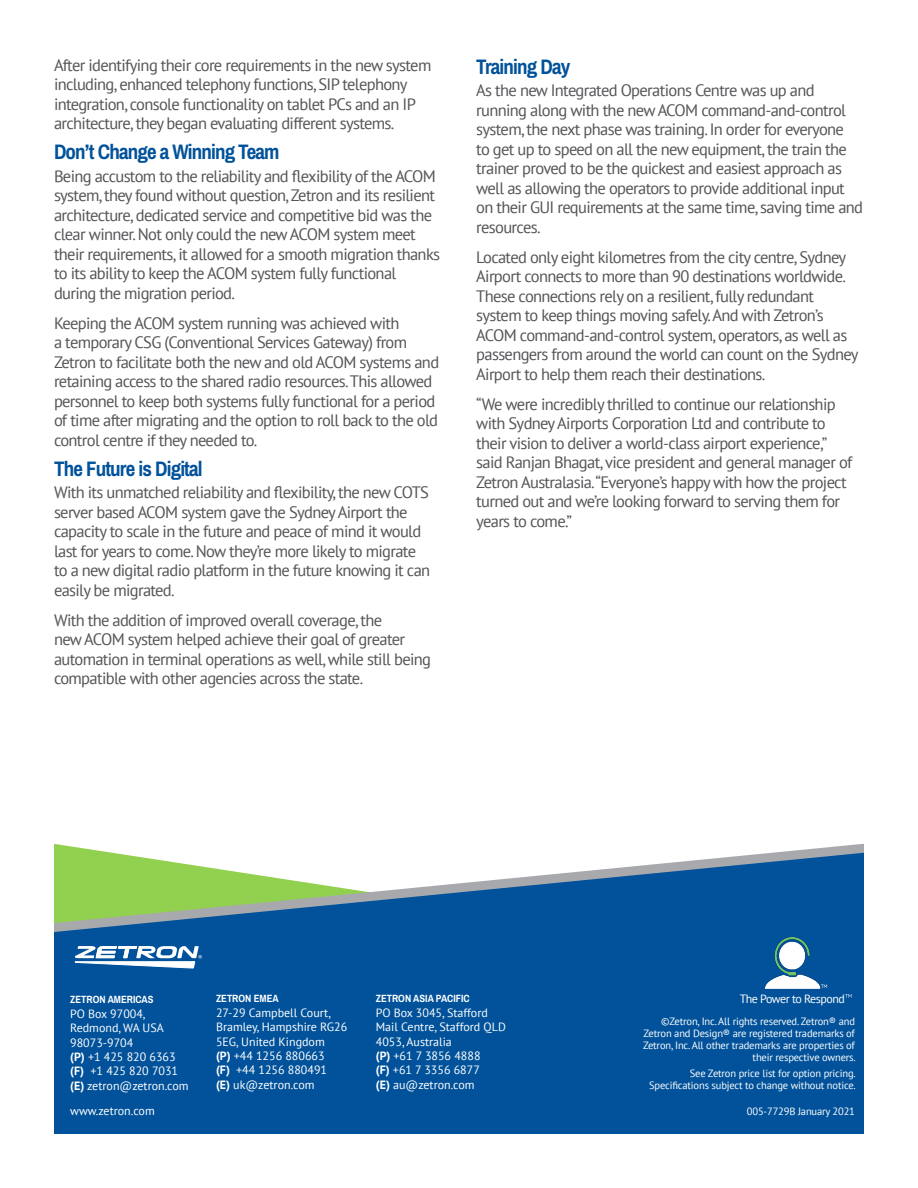
<style>
.page{position:relative;width:918px;height:1188px;background:#fff}
.page>*{position:absolute;margin:0;border:0;box-sizing:border-box;transform-origin:0 0}
.bold_subhead{font:700 21px "Archivo Narrow";letter-spacing:-.04em;color:#01529a}
.Body_Copy{font:16.5px/19.5px "PT Sans";letter-spacing:-.04em;color:#545357}
.case_study_body{font:12px/14.4px "PT Sans";color:#fff}
.case_study_body-2{font:12px "PT Sans";letter-spacing:-.04em;color:#fff}
.t1{font:10.65px "Arial";letter-spacing:.01em;color:#fff}
.trademark_text{font:10.5px/12px "PT Sans";letter-spacing:-.015em;color:#fff;text-align:right}
.t2{font:700 10.5px "Archivo Narrow";color:#fff}
.s1{font-weight:700}
</style>
<div class="page">
<svg style="left:54px;top:853px;width:810px;height:281px;background:#1d659c"></svg>
<svg style="left:75px;top:946px;width:127px;height:22px"></svg>
<img style="left:763px;top:933px;width:59px;height:58px">
<svg style="left:821px;top:984px;width:6px;height:4px"></svg>
<svg style="left:845px;top:994px;width:7px;height:4px"></svg>
<p class="Body_Copy" style="left:54px;top:55px;width:379px">After identifying their core requirements in the new system including, enhanced telephony functions, SIP telephony integration, console functionality on tablet PCs and an IP architecture, they began evaluating different systems.</p>
<p class="bold_subhead" style="left:54px;top:139px;width:227px">Don’t Change a Winning Team</p>
<p class="Body_Copy" style="left:54px;top:166px;width:388px">Being accustom to the reliability and flexibility of the ACOM system, they found without question, Zetron and its resilient architecture, dedicated service and competitive bid was the clear winner. Not only could the new ACOM system meet their requirements, it allowed for a smooth migration thanks to its ability to keep the ACOM system fully functional during the migration period.</p>
<p class="Body_Copy" style="left:54px;top:313px;width:387px">Keeping the ACOM system running was achieved with<br>a temporary CSG (Conventional Services Gateway) from Zetron to facilitate both the new and old ACOM systems and retaining access to the shared radio resources. This allowed personnel to keep both systems fully functional for a period of time after migrating and the option to roll back to the old control centre if they needed to.</p>
<p class="bold_subhead" style="left:54px;top:456px;width:150px">The Future is Digital</p>
<p class="Body_Copy" style="left:54px;top:482px;width:378px">With its unmatched reliability and flexibility, the new COTS server based ACOM system gave the Sydney Airport the capacity to scale in the future and peace of mind it would last for years to come. Now they’re more likely to migrate to a new digital radio platform in the future knowing it can easily be migrated.</p>
<p class="Body_Copy" style="left:54px;top:610px;width:379px">With the addition of improved overall coverage, the<br>new ACOM system helped achieve their goal of greater automation in terminal operations as well, while still being compatible with other agencies across the state.</p>
<p class="bold_subhead" style="left:476px;top:54px;width:96px">Training Day</p>
<p class="Body_Copy" style="left:476px;top:80px;width:388px">As the new Integrated Operations Centre was up and running along with the new ACOM command-and-control system, the next phase was training. In order for everyone<br>to get up to speed on all the new equipment, the train the trainer proved to be the quickest and easiest approach as well as allowing the operators to provide additional input on their GUI requirements at the same time, saving time and resources.</p>
<p class="Body_Copy" style="left:476px;top:247px;width:384px">Located only eight kilometres from the city centre, Sydney Airport connects to more than 90 destinations worldwide.<br>These connections rely on a resilient, fully redundant system to keep things moving safely. And with Zetron’s ACOM command-and-control system, operators, as well as passengers from around the world can count on the Sydney Airport to help them reach their destinations.</p>
<p class="Body_Copy" style="left:476px;top:394px;width:378px">“We were incredibly thrilled to continue our relationship with Sydney Airports Corporation Ltd and contribute to their vision to deliver a world-class airport experience,” said Ranjan Bhagat, vice president and general manager of Zetron Australasia.“Everyone’s happy with how the project turned out and we’re looking forward to serving them for years to come.”</p>
<p class="t1" style="left:736px;top:991px;width:115px">The Power to Respond</p>
<p class="case_study_body-2" style="left:740px;top:991px;width:107px">The Power to Respond</p>
<p class="t2" style="left:216px;top:992px;width:64px">ZETRON EMEA</p>
<p class="case_study_body" style="left:216px;top:1005px;width:133px">27-29 Campbell Court,<br>Bramley, Hampshire RG26<br>5EG, United Kingdom<br><span class="s1">(P)</span> +44 1256 880663<br><span class="s1">(F)</span> +44 1256 880491<br><span class="s1">(E)</span> uk@zetron.com</p>
<p class="t2" style="left:376px;top:992px;width:95px">ZETRON ASIA PACIFIC</p>
<p class="case_study_body" style="left:376px;top:1005px;width:132px">PO Box 3045, Stafford<br>Mail Centre, Stafford QLD<br>4053, Australia<br><span class="s1">(P)</span> +61 7 3856 4888<br><span class="s1">(F)</span> +61 7 3356 6877<br><span class="s1">(E)</span> au@zetron.com</p>
<p class="t2" style="left:70px;top:993px;width:85px">ZETRON AMERICAS</p>
<p class="case_study_body" style="left:70px;top:1006px;width:120px">PO Box 97004,<br>Redmond, WA USA<br>98073-9704<br><span class="s1">(P)</span> +1 425 820 6363 <span class="s1">(F)</span> +1 425 820 7031 <span class="s1">(E)</span> zetron@zetron.com</p>
<p class="trademark_text" style="left:643px;top:1015px;width:214px">©Zetron, Inc. All rights reserved. Zetron® and Zetron and Design® are registered trademarks of Zetron, Inc. All other trademarks are properties of their respective owners.</p>
<p class="trademark_text" style="left:649px;top:1067px;width:208px">See Zetron price list for option pricing.<br>Specifications subject to change without notice.</p>
<p class="trademark_text" style="left:747px;top:1105px;width:110px">005-7729B January 2021</p>
<p class="case_study_body" style="left:70px;top:1103px;width:86px">www.zetron.com</p>
</div>
